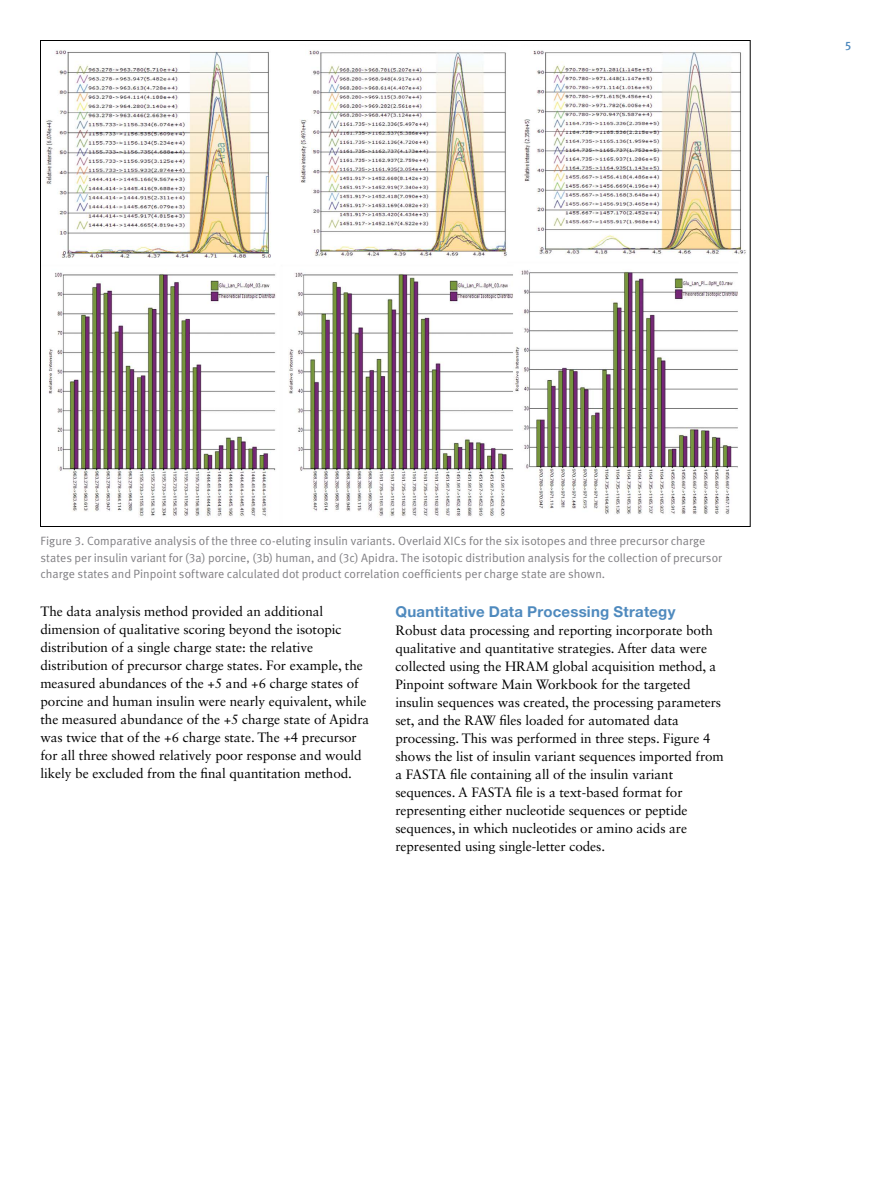
<style>
.page{position:relative;width:891px;height:1188px;background:#fff}
.page>*{position:absolute;margin:0;border:0;box-sizing:border-box;transform-origin:0 0}
.t1{font:700 15px "Helvetica Neue LT Std";letter-spacing:.015em;color:#4f8abe}
.t2{font:13.5px/18px "Sabon LT Std";letter-spacing:-.005em;color:#000}
.t3{font:12px/16.5px "Meta Normal LF";color:#807f83}
.t4{font:500 12px "Meta OT";color:#4f8abe}
</style>
<div class="page">
<img style="left:46px;top:50px;width:700px;height:467px">
<p class="t4" style="left:845px;top:37px;width:8px">5</p>
<p class="t3" style="left:40px;top:532px;width:683px">Figure 3. Comparative analysis of the three co-eluting insulin variants. Overlaid XICs for the six isotopes and three precursor charge states per insulin variant for (3a) porcine, (3b) human, and (3c) Apidra. The isotopic distribution analysis for the collection of precursor charge states and Pinpoint software calculated dot product correlation coefficients per charge state are shown.</p>
<p class="t2" style="left:40px;top:602px;width:330px">The data analysis method provided an additional dimension of qualitative scoring beyond the isotopic distribution of a single charge state: the relative distribution of precursor charge states. For example, the measured abundances of the +5 and +6 charge states of porcine and human insulin were nearly equivalent, while the measured abundance of the +5 charge state of Apidra was twice that of the +6 charge state. The +4 precursor for all three showed relatively poor response and would likely be excluded from the final quantitation method.</p>
<p class="t1" style="left:395px;top:602px;width:282px">Quantitative Data Processing Strategy</p>
<p class="t2" style="left:395px;top:621px;width:330px">Robust data processing and reporting incorporate both qualitative and quantitative strategies. After data were collected using the HRAM global acquisition method, a Pinpoint software Main Workbook for the targeted insulin sequences was created, the processing parameters set, and the RAW files loaded for automated data processing. This was performed in three steps. Figure 4 shows the list of insulin variant sequences imported from a FASTA file containing all of the insulin variant sequences. A FASTA file is a text-based format for representing either nucleotide sequences or peptide sequences, in which nucleotides or amino acids are represented using single-letter codes.</p>
</div>
